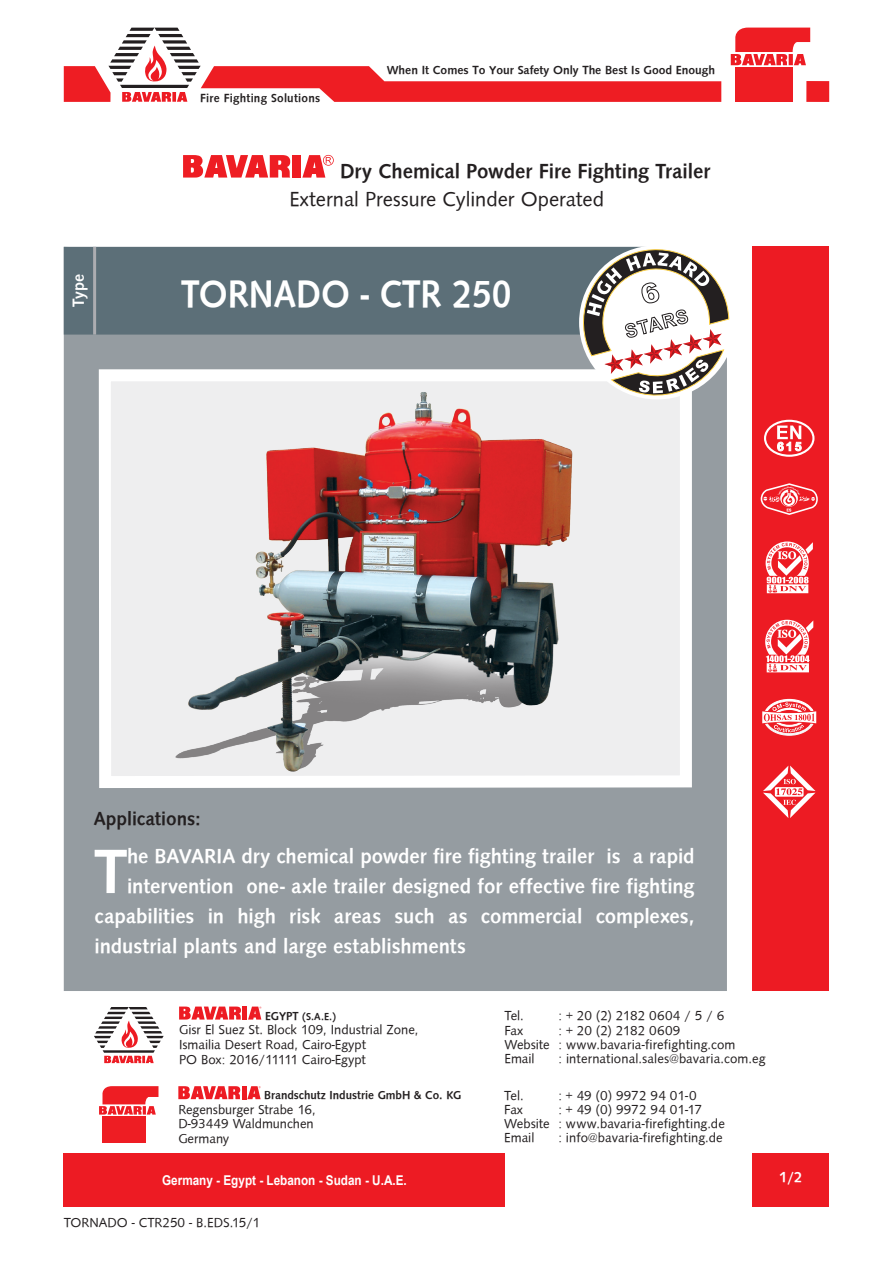
<style>
.page{position:relative;width:893px;height:1263px;background:#fff}
.page>*{position:absolute;margin:0;border:0;box-sizing:border-box;transform-origin:0 0}
.t1{font:700 64.8px "Syntax";color:#fff}
.t2{font:700 39.6px "Syntax";color:#fff;scale:.91 1}
.t3{font:700 21px "Syntax";color:#fff}
.t4{font:700 21px "Syntax";color:#231f20}
.t5{font:21px "Syntax";color:#231f20}
.t6{font:700 19.5px "Syntax";color:#231f20}
.t7{font:700 16.5px "Syntax";color:#fff}
.t8{font:700 15px "Syntax";color:#fff}
.t9{font:13.5px "Syntax";color:#231f20}
.t10{font:700 13.5px "Arial";color:#fff;scale:.87 1}
.t11{font:700 12.15px "Syntax";color:#231f20}
.t12{font:700 12.15px "Syntax";letter-spacing:.02em;color:#231f20}
.t13{font:700 12px "Syntax";color:#231f20}
.t14{font:700 10.5px "Syntax";color:#231f20}
.s1{font-size:12px}
</style>
<div class="page">
<svg style="left:94px;top:1007px;width:70px;height:56px"></svg>
<div style="left:102px;top:1116px;width:44px;height:26px;background:#ee1d23"></div>
<svg style="left:99px;top:1086px;width:59px;height:28px"></svg>
<div style="left:64px;top:1154px;width:441px;height:53px;background:#ed1b23"></div>
<div style="left:752px;top:1154px;width:77px;height:53px;background:#ed1b23"></div>
<div style="left:242px;top:1006px;width:5px;height:13px;background:#ed1b23"></div>
<svg style="left:179px;top:1006px;width:62px;height:13px"></svg>
<svg style="left:248px;top:1006px;width:13px;height:13px"></svg>
<hr style="left:242px;top:1086px;width:4px;height:13px;background:#ed1b23">
<svg style="left:178px;top:1086px;width:62px;height:13px"></svg>
<svg style="left:247px;top:1086px;width:14px;height:13px"></svg>
<svg style="left:64px;top:28px;width:657px;height:74px"></svg>
<div style="left:735px;top:67px;width:58px;height:35px;background:#ee1d23"></div>
<svg style="left:731px;top:28px;width:79px;height:37px"></svg>
<svg style="left:806px;top:81px;width:23px;height:21px"></svg>
<div style="left:752px;top:247px;width:77px;height:744px;background:#ed1b23"></div>
<div style="left:64px;top:335px;width:663px;height:656px;background:#959ca1"></div>
<div style="left:64px;top:247px;width:512px;height:88px;background:#5c6f78"></div>
<hr style="left:93px;top:247px;width:3px;height:88px;background:#acadb1">
<div style="left:293px;top:155px;width:8px;height:23px;background:#ee1d23"></div>
<svg style="left:183px;top:155px;width:107px;height:23px"></svg>
<svg style="left:302px;top:155px;width:32px;height:23px"></svg>
<svg style="left:93px;top:363px;width:605px;height:431px;background:#cdbcbd"></svg>
<svg style="left:762px;top:698px;width:54px;height:38px"></svg>
<svg style="left:763px;top:766px;width:52px;height:52px"></svg>
<svg style="left:760px;top:483px;width:58px;height:32px"></svg>
<div style="left:764px;top:420px;width:50px;height:37px;border:2px solid #fff;border-radius:50%"></div>
<svg style="left:777px;top:425px;width:25px;height:26px"></svg>
<svg style="left:765px;top:620px;width:48px;height:52px"></svg>
<svg style="left:766px;top:541px;width:47px;height:52px"></svg>
<svg style="left:576px;top:246px;width:153px;height:153px"></svg>
<p class="t7" style="left:69px;top:307px;width:35px;rotate:-90deg">Type</p>
<p class="t12" style="left:200px;top:91px;width:121px">Fire Fighting Solutions</p>
<p class="t11" style="left:387px;top:63px;width:330px">When It Comes To Your Safety Only The Best Is Good Enough</p>
<p class="t4" style="left:340px;top:158px;width:372px">Dry Chemical Powder Fire Fighting Trailer</p>
<p class="t5" style="left:289px;top:187px;width:316px">External Pressure Cylinder Operated</p>
<p class="t2" style="left:181px;top:270px;width:364px">TORNADO - CTR 250</p>
<p class="t6" style="left:94px;top:807px;width:109px">Applications:</p>
<p class="t1" style="left:94px;top:833px;width:35px">T</p>
<p class="t3" style="left:127px;top:844px;width:569px">he BAVARIA dry chemical powder fire fighting trailer is a rapid</p>
<p class="t3" style="left:127px;top:874px;width:569px">intervention one- axle trailer designed for effective fire fighting</p>
<p class="t3" style="left:95px;top:904px;width:601px">capabilities in high risk areas such as commercial complexes,</p>
<p class="t3" style="left:95px;top:934px;width:373px">industrial plants and large establishments</p>
<p class="t14" style="left:265px;top:1010px;width:73px"><span class="s1">EGYPT</span> (S.A.E.)</p>
<p class="t9" style="left:179px;top:1022px;width:241px">Gisr El Suez St. Block 109, Industrial Zone,</p>
<p class="t9" style="left:179px;top:1037px;width:189px">Ismailia Desert Road, Cairo-Egypt</p>
<p class="t9" style="left:179px;top:1051px;width:188px">PO Box: 2016/11111 Cairo-Egypt</p>
<p class="t13" style="left:264px;top:1088px;width:198px">Brandschutz Industrie GmbH &amp; Co. KG</p>
<p class="t9" style="left:178px;top:1102px;width:139px">Regensburger Strabe 16,</p>
<p class="t9" style="left:178px;top:1116px;width:137px">D-93449 Waldmunchen</p>
<p class="t9" style="left:178px;top:1130px;width:52px">Germany</p>
<p class="t10" style="left:162px;top:1171px;width:283px">Germany - Egypt - Lebanon - Sudan - U.A.E.</p>
<p class="t9" style="left:64px;top:1215px;width:198px">TORNADO - CTR250 - B.EDS.15/1</p>
<p class="t9" style="left:504px;top:1008px;width:21px">Tel.</p>
<p class="t9" style="left:558px;top:1008px;width:167px">: + 20 (2) 2182 0604 / 5 / 6</p>
<p class="t9" style="left:504px;top:1022px;width:20px">Fax</p>
<p class="t9" style="left:558px;top:1022px;width:124px">: + 20 (2) 2182 0609</p>
<p class="t9" style="left:504px;top:1037px;width:232px">Website : www.bavaria-firefighting.com</p>
<p class="t9" style="left:504px;top:1051px;width:32px">Email</p>
<p class="t9" style="left:558px;top:1051px;width:209px">: international.sales@bavaria.com.eg</p>
<p class="t9" style="left:504px;top:1087px;width:21px">Tel.</p>
<p class="t9" style="left:558px;top:1087px;width:140px">: + 49 (0) 9972 94 01-0</p>
<p class="t9" style="left:504px;top:1102px;width:20px">Fax</p>
<p class="t9" style="left:558px;top:1102px;width:145px">: + 49 (0) 9972 94 01-17</p>
<p class="t9" style="left:504px;top:1116px;width:222px">Website : www.bavaria-firefighting.de</p>
<p class="t9" style="left:504px;top:1130px;width:32px">Email</p>
<p class="t9" style="left:558px;top:1130px;width:166px">: info@bavaria-firefighting.de</p>
<p class="t8" style="left:779px;top:1169px;width:25px">1/2</p>
</div>
